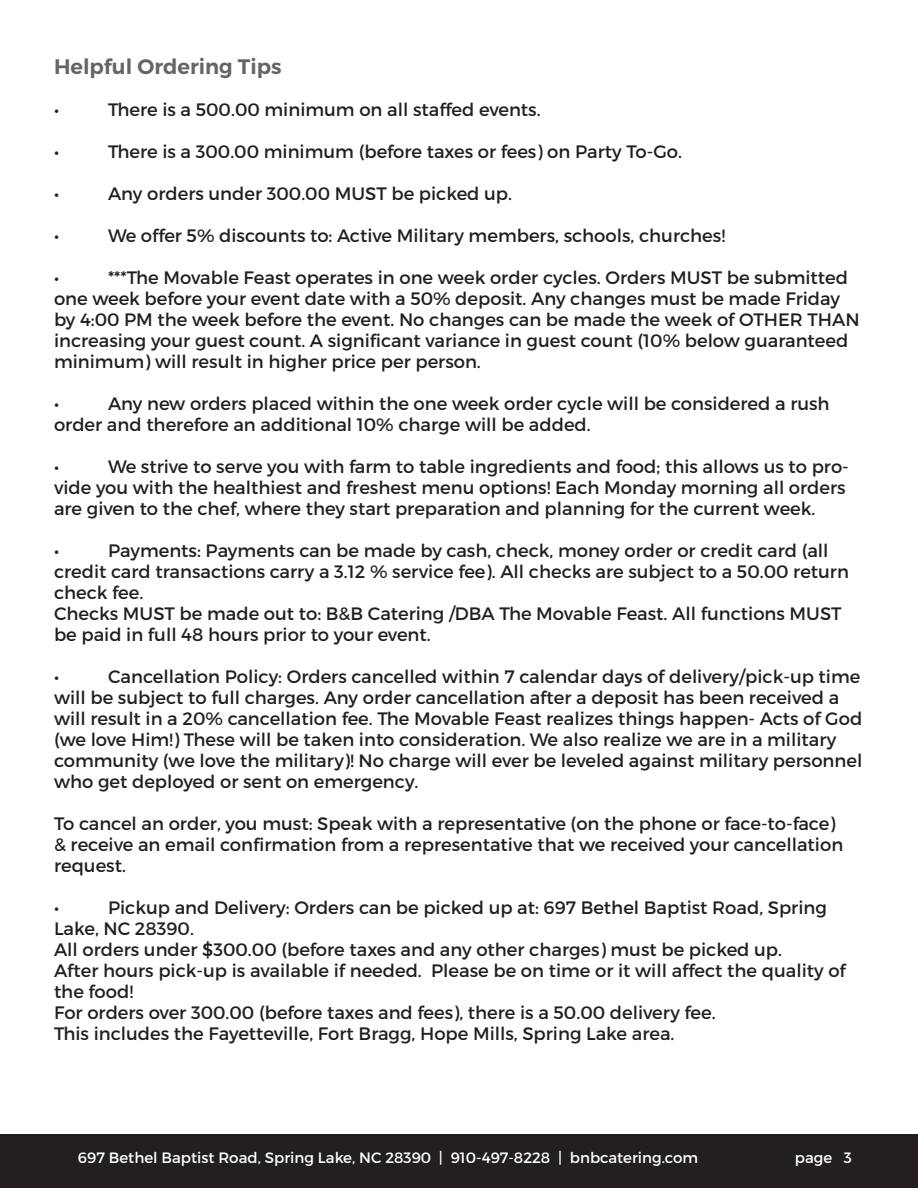
<style>
.page{position:relative;width:918px;height:1188px;background:#fff}
.page>*{position:absolute;margin:0;border:0;box-sizing:border-box;transform-origin:0 0}
.t1{font:600 21px "Montserrat";color:#656568}
.t2{font:18px/21px "Montserrat";color:#231f20}
.t3{font:15px "Montserrat";color:#fff}
</style>
<div class="page">
<div style="left:0;top:1134px;width:918px;height:54px;background:#231f20"></div>
<p class="t1" style="left:54px;top:54px;width:229px">Helpful Ordering Tips</p>
<p class="t2" style="left:54px;top:99px;width:7px">•</p>
<p class="t2" style="left:108px;top:99px;width:434px">There is a 500.00 minimum on all staffed events.</p>
<p class="t2" style="left:54px;top:141px;width:7px">•</p>
<p class="t2" style="left:108px;top:141px;width:576px">There is a 300.00 minimum (before taxes or fees) on Party To-Go.</p>
<p class="t2" style="left:54px;top:183px;width:7px">•</p>
<p class="t2" style="left:108px;top:183px;width:406px">Any orders under 300.00 MUST be picked up.</p>
<p class="t2" style="left:54px;top:225px;width:7px">•</p>
<p class="t2" style="left:108px;top:225px;width:619px">We offer 5% discounts to: Active Military members, schools, churches!</p>
<p class="t2" style="left:54px;top:267px;width:7px">•</p>
<p class="t2" style="left:54px;top:267px;width:807px;text-indent:54px">***The Movable Feast operates in one week order cycles. Orders MUST be submitted one week before your event date with a 50% deposit. Any changes must be made Friday by 4:00 PM the week before the event. No changes can be made the week of OTHER THAN increasing your guest count. A significant variance in guest count (10% below guaranteed minimum) will result in higher price per person.</p>
<p class="t2" style="left:54px;top:393px;width:7px">•</p>
<p class="t2" style="left:54px;top:393px;width:777px;text-indent:54px">Any new orders placed within the one week order cycle will be considered a rush order and therefore an additional 10% charge will be added.</p>
<p class="t2" style="left:54px;top:456px;width:7px">•</p>
<p class="t2" style="left:54px;top:456px;width:796px;text-indent:54px">We strive to serve you with farm to table ingredients and food; this allows us to pro&shy;vide you with the healthiest and freshest menu options! Each Monday morning all orders are given to the chef, where they start preparation and planning for the current week.</p>
<p class="t2" style="left:54px;top:540px;width:7px">•</p>
<p class="t2" style="left:54px;top:540px;width:797px;text-indent:54px">Payments: Payments can be made by cash, check, money order or credit card (all credit card transactions carry a 3.12 % service fee). All checks are subject to a 50.00 return check fee.</p>
<p class="t2" style="left:54px;top:603px;width:789px">Checks MUST be made out to: B&amp;B Catering /DBA The Movable Feast. All functions MUST be paid in full 48 hours prior to your event.</p>
<p class="t2" style="left:54px;top:666px;width:7px">•</p>
<p class="t2" style="left:54px;top:666px;width:810px;text-indent:54px">Cancellation Policy: Orders cancelled within 7 calendar days of delivery/pick-up time will be subject to full charges. Any order cancellation after a deposit has been received a will result in a 20% cancellation fee. The Movable Feast realizes things happen- Acts of God (we love Him!) These will be taken into consideration. We also realize we are in a military community (we love the military)! No charge will ever be leveled against military personnel who get deployed or sent on emergency.</p>
<p class="t2" style="left:54px;top:813px;width:791px">To cancel an order, you must: Speak with a representative (on the phone or face-to-face) &amp; receive an email confirmation from a representative that we received your cancellation request.</p>
<p class="t2" style="left:54px;top:897px;width:7px">•</p>
<p class="t2" style="left:54px;top:897px;width:774px;text-indent:54px">Pickup and Delivery: Orders can be picked up at: 697 Bethel Baptist Road, Spring<br>Lake, NC 28390.</p>
<p class="t2" style="left:54px;top:939px;width:730px">All orders under $300.00 (before taxes and any other charges) must be picked up.</p>
<p class="t2" style="left:54px;top:960px;width:793px">After hours pick-up is available if needed. Please be on time or it will affect the quality of the food!</p>
<p class="t2" style="left:54px;top:1002px;width:663px">For orders over 300.00 (before taxes and fees), there is a 50.00 delivery fee.</p>
<p class="t2" style="left:54px;top:1023px;width:622px">This includes the Fayetteville, Fort Bragg, Hope Mills, Spring Lake area.</p>
<p class="t3" style="left:78px;top:1148px;width:622px">697 Bethel Baptist Road, Spring Lake, NC 28390 | 910-497-8228 | bnbcatering.com</p>
<p class="t3" style="left:795px;top:1148px;width:59px">page 3</p>
</div>
